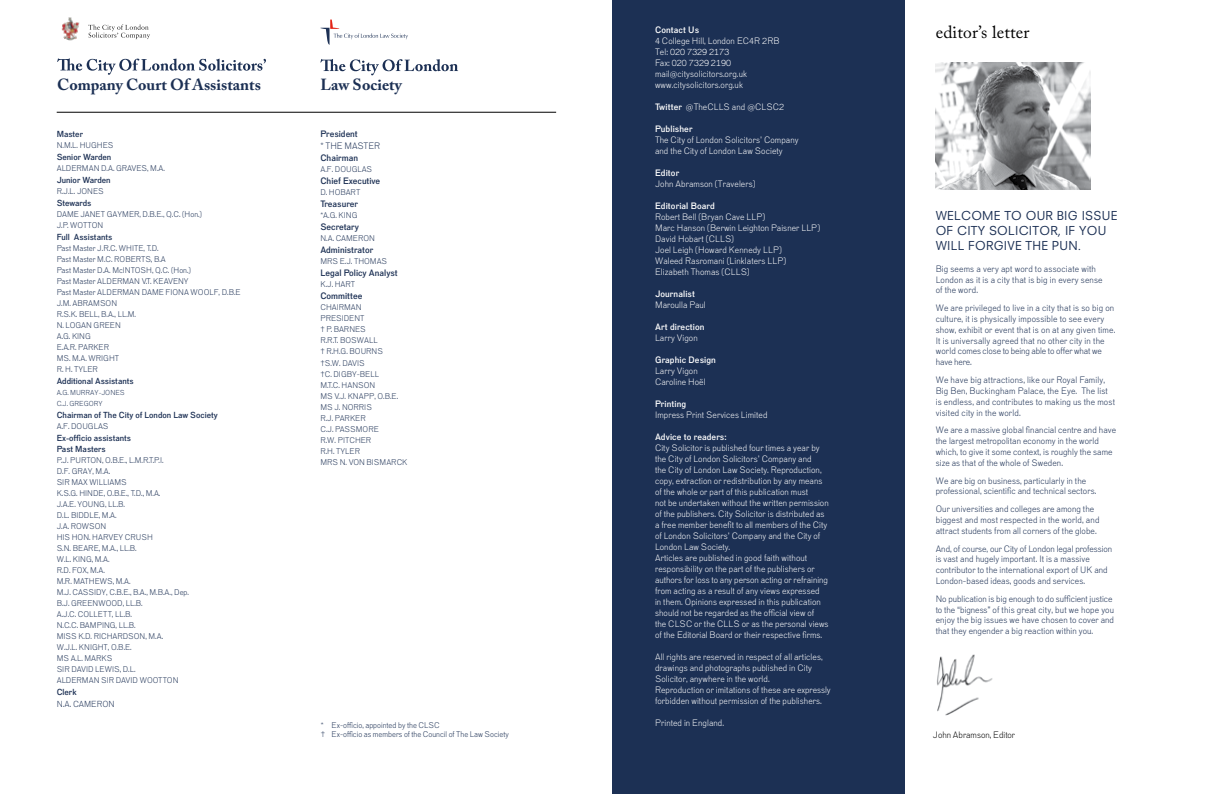
<style>
.page{position:relative;width:1225px;height:794px;background:#fff}
.page>*{position:absolute;margin:0;border:0;box-sizing:border-box;transform-origin:0 0}
.t1{font:17.5px "Adobe Caslon Pro";letter-spacing:.01em;color:#000}
.t2{font:700 16px "Adobe Caslon Pro";color:#1c3054}
.t3{font:12px/15px "Neuzeit S";letter-spacing:.02em;color:#1c3054}
.t4{font:300 9px/11px "Dada Grotesk";letter-spacing:.01em;color:#fff}
.t5{font:300 9px/10.8px "Dada Grotesk";letter-spacing:.01em;color:#1c3054}
.t6{font:500 9px "Dada Grotesk";letter-spacing:.01em;color:#fff}
.t7{font:500 9px "Dada Grotesk";color:#1c3054}
.t8{font:300 9px "Dada Grotesk";color:#000}
.t9{font:500 8.5px/11px "Dada Grotesk";color:#1c3054}
.t10{font:300 8.5px "Dada Grotesk";color:#1c3054}
.t11{font:300 8px/11px "Dada Grotesk";color:#1c3054}
.t12{font:300 7px/11px "Dada Grotesk";color:#1c3054}
.s1{font-weight:500}
</style>
<div class="page">
<div style="left:612px;top:0;width:292px;height:794px;background:#1c3054"></div>
<img style="left:937px;top:654px;width:56px;height:62px">
<img style="left:935px;top:63px;width:155px;height:126px">
<svg style="left:57px;top:58px;width:209px;height:17px"></svg>
<svg style="left:88px;top:24px;width:62px;height:15px"></svg>
<img style="left:61px;top:17px;width:19px;height:24px">
<svg style="left:320px;top:20px;width:88px;height:25px"></svg>
<svg style="left:320px;top:59px;width:138px;height:16px"></svg>
<hr style="left:57px;top:112px;width:499px;height:1px;background:#000">
<h2 class="t2" style="left:57px;top:75px;width:205px">Company Court Of Assistants</h2>
<h2 class="t2" style="left:320px;top:75px;width:83px">Law Society</h2>
<p class="t9" style="left:57px;top:129px;width:28px">Master</p>
<p class="t11" style="left:57px;top:140px;width:58px">N.M.L. HUGHES</p>
<p class="t9" style="left:57px;top:152px;width:56px">Senior Warden</p>
<p class="t11" style="left:57px;top:163px;width:110px">ALDERMAN D.A. GRAVES, M.A.</p>
<p class="t9" style="left:57px;top:175px;width:55px">Junior Warden</p>
<p class="t11" style="left:57px;top:186px;width:48px">R.J.L. JONES</p>
<p class="t9" style="left:57px;top:198px;width:36px">Stewards</p>
<p class="t11" style="left:57px;top:209px;width:147px">DAME JANET GAYMER, D.B.E., Q.C. (Hon.)<br>J.P. WOTTON</p>
<p class="t9" style="left:57px;top:232px;width:57px">Full Assistants</p>
<p class="t11" style="left:57px;top:243px;width:185px">Past Master J.R.C. WHITE, T.D.<br>Past Master M.C. ROBERTS, B.A<br>Past Master D.A. McINTOSH, Q.C. (Hon.)<br>Past Master ALDERMAN V.T. KEAVENY<br>Past Master ALDERMAN DAME FIONA WOOLF, D.B.E<br>J.M. ABRAMSON<br>R.S.K. BELL, B.A., LL.M.<br>N. LOGAN GREEN<br>A.G. KING<br>E.A.R. PARKER<br>MS. M.A. WRIGHT<br>R. H. TYLER</p>
<p class="t9" style="left:57px;top:376px;width:78px">Additional Assistants</p>
<p class="t12" style="left:57px;top:387px;width:69px">A.G. MURRAY-JONES<br>C.J. GREGORY</p>
<p class="t9" style="left:57px;top:410px;width:163px">Chairman of The City of London Law Society</p>
<p class="t11" style="left:57px;top:421px;width:53px">A.F. DOUGLAS</p>
<p class="t9" style="left:57px;top:433px;width:76px">Ex-officio assistants<br>Past Masters</p>
<p class="t11" style="left:57px;top:455px;width:134px">P.J. PURTON, O.B.E., L.M.R.T.P.I.<br>D.F. GRAY, M.A.<br>SIR MAX WILLIAMS<br>K.S.G. HINDE, O.B.E., T.D., M.A.<br>J.A.E. YOUNG, LL.B.<br>D.L. BIDDLE, M.A.<br>J.A. ROWSON<br>HIS HON. HARVEY CRUSH<br>S.N. BEARE, M.A., LL.B.<br>W.L. KING, M.A.<br>R.D. FOX, M.A.<br>M.R. MATHEWS, M.A.<br>M.J. CASSIDY, C.B.E., B.A., M.B.A., Dep.<br>B.J. GREENWOOD, LL.B.<br>A.J.C. COLLETT, LL.B.<br>N.C.C. BAMPING, LL.B.<br>MISS K.D. RICHARDSON, M.A.<br>W.J.L. KNIGHT, O.B.E.<br>MS A.L. MARKS<br>SIR DAVID LEWIS, D.L.<br>ALDERMAN SIR DAVID WOOTTON</p>
<p class="t9" style="left:57px;top:687px;width:21px">Clerk</p>
<p class="t10" style="left:57px;top:699px;width:60px">N.A. CAMERON</p>
<p class="t7" style="left:320px;top:129px;width:39px">President</p>
<p class="t5" style="left:320px;top:141px;width:61px">* THE MASTER</p>
<p class="t7" style="left:320px;top:153px;width:39px">Chairman</p>
<p class="t11" style="left:320px;top:164px;width:53px">A.F. DOUGLAS</p>
<p class="t7" style="left:320px;top:176px;width:61px">Chief Executive</p>
<p class="t11" style="left:320px;top:187px;width:41px">D. HOBART</p>
<p class="t7" style="left:320px;top:199px;width:39px">Treasurer</p>
<p class="t11" style="left:320px;top:210px;width:39px">*A.G. KING</p>
<p class="t7" style="left:320px;top:222px;width:40px">Secretary</p>
<p class="t11" style="left:320px;top:233px;width:56px">N.A. CAMERON</p>
<p class="t7" style="left:320px;top:245px;width:54px">Administrator</p>
<p class="t11" style="left:320px;top:256px;width:68px">MRS E.J. THOMAS</p>
<p class="t7" style="left:320px;top:268px;width:79px">Legal Policy Analyst</p>
<p class="t11" style="left:320px;top:279px;width:36px">K.J. HART</p>
<p class="t7" style="left:320px;top:291px;width:43px">Committee</p>
<p class="t11" style="left:320px;top:302px;width:89px">CHAIRMAN<br>PRESIDENT<br>† P. BARNES<br>R.R.T. BOSWALL<br>† R.H.G. BOURNS<br>†S.W. DAVIS<br>†C. DIGBY-BELL<br>M.T.C. HANSON<br>MS V.J. KNAPP, O.B.E.<br>MS J. NORRIS<br>R.J. PARKER<br>C.J. PASSMORE<br>R.W. PITCHER<br>R.H. TYLER<br>MRS N. VON BISMARCK</p>
<p class="t11" style="left:321px;top:720px;width:190px;line-height:9.6px">* Ex-officio, appointed by the CLSC<br>† Ex-officio as members of the Council of The Law Society</p>
<p class="t6" style="left:655px;top:24px;width:46px">Contact Us</p>
<p class="t4" style="left:655px;top:35px;width:126px">4 College Hill, London EC4R 2RB<br>Tel: 020 7329 2173<br>Fax: 020 7329 2190 mail@citysolicitors.org.uk www.citysolicitors.org.uk</p>
<p class="t4" style="left:655px;top:101px;width:131px"><span class="s1">Twitter</span> @TheCLLS and @CLSC2</p>
<p class="t6" style="left:655px;top:123px;width:39px">Publisher</p>
<p class="t4" style="left:655px;top:134px;width:145px">The City of London Solicitors’ Company and the City of London Law Society</p>
<p class="t6" style="left:655px;top:167px;width:26px">Editor</p>
<p class="t4" style="left:655px;top:178px;width:102px">John Abramson (Travelers)</p>
<p class="t6" style="left:655px;top:200px;width:61px">Editorial Board</p>
<p class="t4" style="left:655px;top:211px;width:167px">Robert Bell (Bryan Cave LLP)<br>Marc Hanson (Berwin Leighton Paisner LLP)<br>David Hobart (CLLS)<br>Joel Leigh (Howard Kennedy LLP)<br>Waleed Rasromani (Linklaters LLP)<br>Elizabeth Thomas (CLLS)</p>
<p class="t6" style="left:655px;top:288px;width:41px">Journalist</p>
<p class="t4" style="left:655px;top:299px;width:52px">Maroulla Paul</p>
<p class="t6" style="left:655px;top:321px;width:51px">Art direction</p>
<p class="t4" style="left:655px;top:332px;width:44px">Larry Vigon</p>
<p class="t6" style="left:655px;top:354px;width:62px">Graphic Design</p>
<p class="t4" style="left:655px;top:365px;width:52px">Larry Vigon<br>Caroline Hoël</p>
<p class="t6" style="left:655px;top:398px;width:33px">Printing</p>
<p class="t4" style="left:655px;top:409px;width:114px">Impress Print Services Limited</p>
<p class="t6" style="left:655px;top:431px;width:73px">Advice to readers:</p>
<p class="t4" style="left:655px;top:442px;width:175px">City Solicitor is published four times a year by the City of London Solicitors’ Company and<br>the City of London Law Society. Reproduction, copy, extraction or redistribution by any means of the whole or part of this publication must<br>not be undertaken without the written permission of the publishers. City Solicitor is distributed as a free member benefit to all members of the City of London Solicitors’ Company and the City of London Law Society.<br>Articles are published in good faith without responsibility on the part of the publishers or authors for loss to any person acting or refraining from acting as a result of any views expressed<br>in them. Opinions expressed in this publication should not be regarded as the official view of<br>the CLSC or the CLLS or as the personal views of the Editorial Board or their respective firms.</p>
<p class="t4" style="left:655px;top:651px;width:177px">All rights are reserved in respect of all articles, drawings and photographs published in City Solicitor, anywhere in the world.<br>Reproduction or imitations of these are expressly forbidden without permission of the publishers.</p>
<p class="t4" style="left:655px;top:717px;width:71px">Printed in England.</p>
<h1 class="t1" style="left:935px;top:22px;width:95px">editor’s letter</h1>
<h3 class="t3" style="left:935px;top:208px;width:183px">WELCOME TO OUR BIG ISSUE<br>OF CITY SOLICITOR, IF YOU<br>WILL FORGIVE THE PUN.</h3>
<p class="t5" style="left:935px;top:263px;width:168px">Big seems a very apt word to associate with<br>London as it is a city that is big in every sense of the word.</p>
<p class="t5" style="left:935px;top:303px;width:181px">We are privileged to live in a city that is so big on culture, it is physically impossible to see every show, exhibit or event that is on at any given time.<br>It is universally agreed that no other city in the world comes close to being able to offer what we have here.</p>
<p class="t5" style="left:935px;top:375px;width:181px">We have big attractions, like our Royal Family, Big Ben, Buckingham Palace, the Eye. The list is endless, and contributes to making us the most visited city in the world.</p>
<p class="t5" style="left:935px;top:425px;width:182px">We are a massive global financial centre and have the largest metropolitan economy in the world which, to give it some context, is roughly the same size as that of the whole of Sweden.</p>
<p class="t5" style="left:935px;top:475px;width:162px">We are big on business, particularly in the professional, scientific and technical sectors.</p>
<p class="t5" style="left:935px;top:504px;width:165px">Our universities and colleges are among the biggest and most respected in the world, and attract students from all corners of the globe.</p>
<p class="t5" style="left:935px;top:543px;width:178px">And, of course, our City of London legal profession is vast and hugely important. It is a massive contributor to the international export of UK and London-based ideas, goods and services.</p>
<p class="t5" style="left:935px;top:593px;width:180px">No publication is big enough to do sufficient justice to the “bigness” of this great city, but we hope you enjoy the big issues we have chosen to cover and that they engender a big reaction within you.</p>
<p class="t8" style="left:933px;top:729px;width:84px">John Abramson, Editor</p>
</div>
